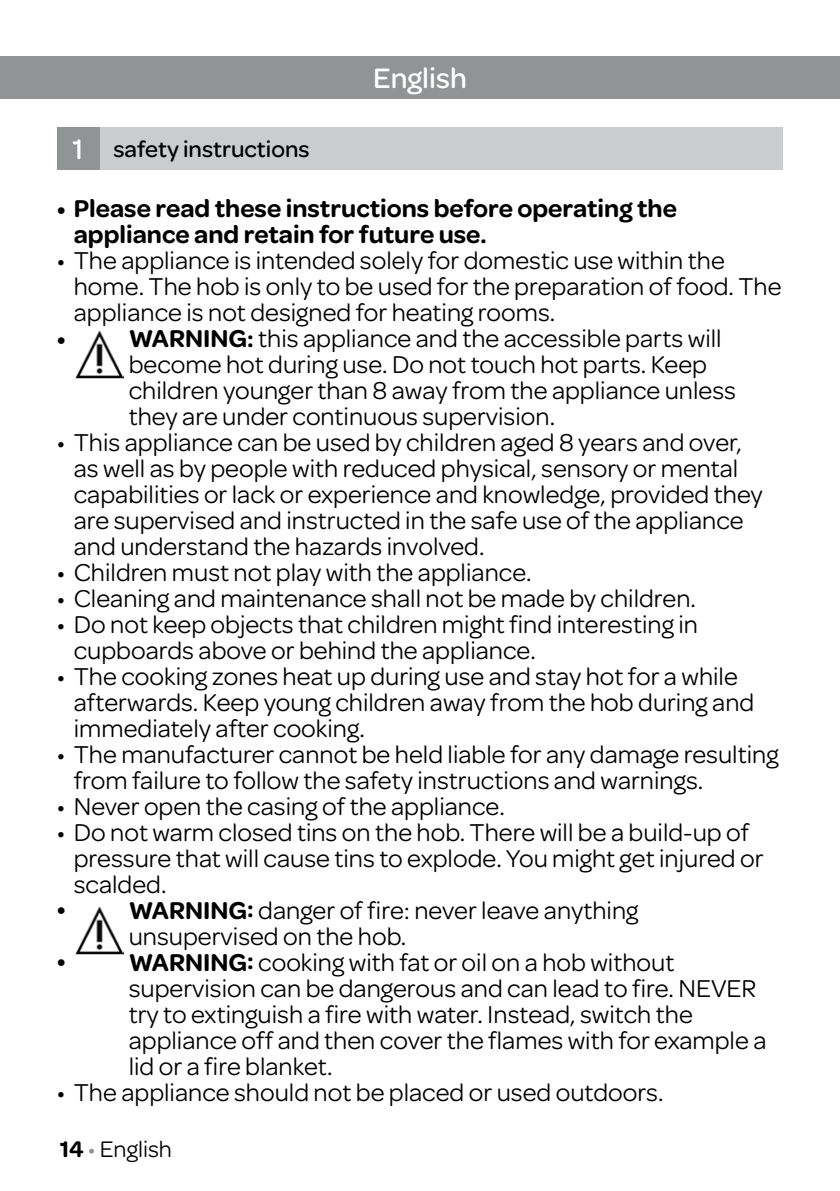
<style>
.page{position:relative;width:840px;height:1191px;background:#fff}
.page>*{position:absolute;margin:0;border:0;box-sizing:border-box;transform-origin:0 0}
.t1{font:500 30px "Omnes";color:#fff}
.t2{font:26px/26px "Omnes";color:#000}
.t3{font:600 26px/26px "Omnes";color:#000}
.t4{font:500 24px "Omnes";color:#000}
.t5{font:24px "Omnes";color:#000}
.s1{font-size:30px;color:#fff}
.s2{font-weight:600}
.s3{color:#929395}
</style>
<div class="page">
<div style="left:0;top:57px;width:839px;height:42px;background:#929395"></div>
<div style="left:85px;top:128px;width:697px;height:42px;background:#cacccd"></div>
<div style="left:57px;top:128px;width:42px;height:42px;background:#929395"></div>
<img style="left:75px;top:331px;width:48px;height:47px">
<img style="left:75px;top:907px;width:48px;height:47px">
<p class="t4" style="left:72px;top:133px;width:238px"><span class="s1">1</span> safety instructions</p>
<p class="t1" style="left:373px;top:57px;width:95px">English</p>
<p class="t3" style="left:74px;top:194px;width:604px;text-indent:-17px">• Please read these instructions before operating the appliance and retain for future use.</p>
<p class="t2" style="left:74px;top:246px;width:709px;text-indent:-17px">• The appliance is intended solely for domestic use within the home. The hob is only to be used for the preparation of food. The appliance is not designed for heating rooms.</p>
<p class="t3" style="left:57px;top:324px;width:11px">•</p>
<p class="t2" style="left:129px;top:324px;width:608px"><span class="s2">WARNING:</span> this appliance and the accessible parts will become hot during use. Do not touch hot parts. Keep children younger than 8 away from the appliance unless they are under continuous supervision.</p>
<p class="t2" style="left:74px;top:428px;width:690px;text-indent:-17px">• This appliance can be used by children aged 8 years and over, as well as by people with reduced physical, sensory or mental capabilities or lack or experience and knowledge, provided they are supervised and instructed in the safe use of the appliance and understand the hazards involved.</p>
<p class="t2" style="left:57px;top:558px;width:476px">• Children must not play with the appliance.</p>
<p class="t2" style="left:57px;top:584px;width:640px">• Cleaning and maintenance shall not be made by children.</p>
<p class="t2" style="left:74px;top:610px;width:625px;text-indent:-17px">• Do not keep objects that children might find interesting in cupboards above or behind the appliance.</p>
<p class="t2" style="left:74px;top:662px;width:681px;text-indent:-17px">• The cooking zones heat up during use and stay hot for a while afterwards. Keep young children away from the hob during and immediately after cooking.</p>
<p class="t2" style="left:74px;top:740px;width:706px;text-indent:-17px">• The manufacturer cannot be held liable for any damage resulting from failure to follow the safety instructions and warnings.</p>
<p class="t2" style="left:57px;top:792px;width:449px">• Never open the casing of the appliance.</p>
<p class="t2" style="left:74px;top:818px;width:690px;text-indent:-17px">• Do not warm closed tins on the hob. There will be a build-up of pressure that will cause tins to explode. You might get injured or scalded.</p>
<p class="t3" style="left:57px;top:894px;width:11px">•</p>
<p class="t2" style="left:129px;top:896px;width:511px"><span class="s2">WARNING:</span> danger of fire: never leave anything unsupervised on the hob.</p>
<p class="t3" style="left:57px;top:946px;width:11px">•</p>
<p class="t2" style="left:129px;top:948px;width:638px"><span class="s2">WARNING:</span> cooking with fat or oil on a hob without supervision can be dangerous and can lead to fire. NEVER try to extinguish a fire with water. Instead, switch the appliance off and then cover the flames with for example a lid or a fire blanket.</p>
<p class="t2" style="left:57px;top:1078px;width:608px">• The appliance should not be placed or used outdoors.</p>
<p class="t5" style="left:60px;top:1132px;width:114px"><span class="s2">14</span> <span class="s3">•</span> English</p>
</div>
